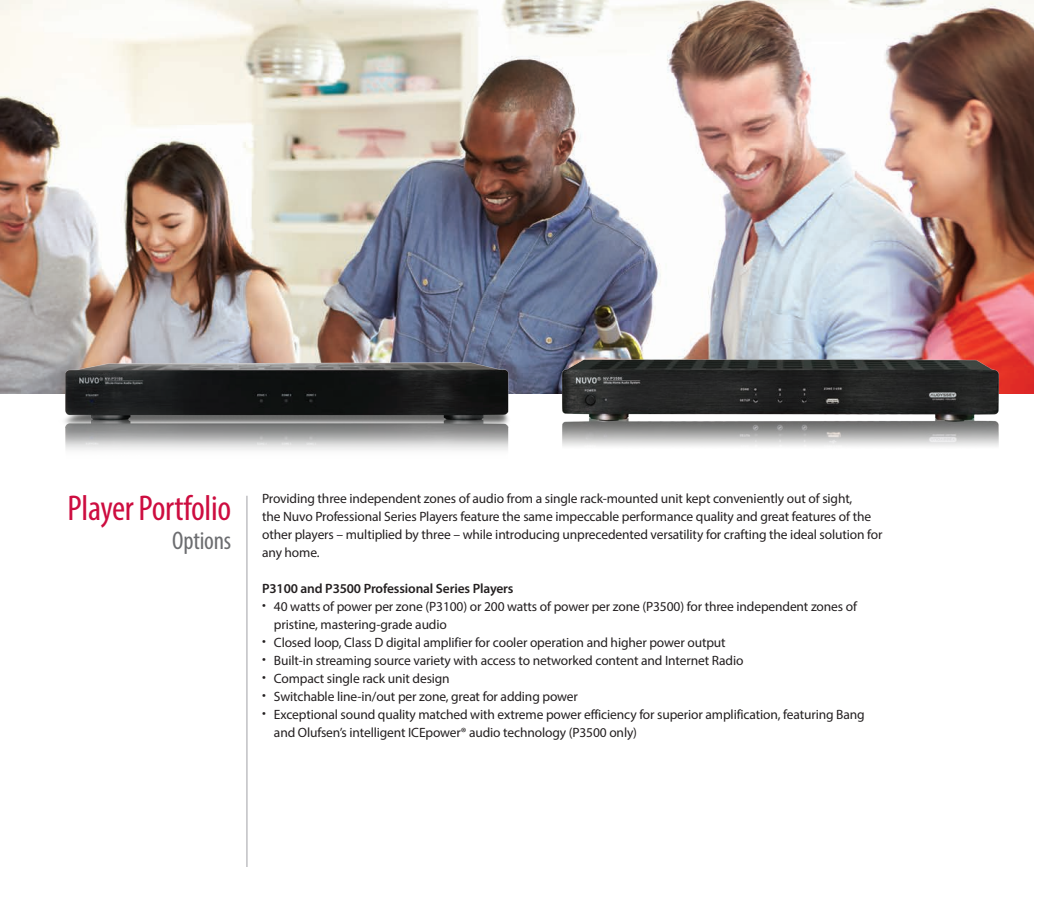
<style>
.page{position:relative;width:1053px;height:918px;background:#fff}
.page>*{position:absolute;margin:0;border:0;box-sizing:border-box;transform-origin:0 0}
.t1{font:condensed 36px "Myriad Pro";letter-spacing:-.01em;color:#cd0d40}
.t2{font:condensed 25.5px "Myriad Pro";letter-spacing:-.01em;color:#6c6d70}
.t3{font:13.5px/18px "Myriad Pro";letter-spacing:-.01em;color:#231f20}
.t4{font:600 13.5px "Myriad Pro";letter-spacing:-.01em;color:#231f20}
</style>
<div class="page">
<img style="left:0;top:0;width:1033px;height:394px">
<img style="left:52px;top:350px;width:453px;height:159px">
<img style="left:505px;top:307px;width:529px;height:143px">
<hr style="left:247px;top:496px;width:1px;height:371px;background:#a1a1a5">
<h1 class="t1" style="left:68px;top:486px;width:165px">Player Portfolio</h1>
<h2 class="t2" style="left:172px;top:525px;width:60px">Options</h2>
<p class="t3" style="left:262px;top:489px;width:622px">Providing three independent zones of audio from a single rack-mounted unit kept conveniently out of sight,<br>the Nuvo Professional Series Players feature the same impeccable performance quality and great features of the other players – multiplied by three – while introducing unprecedented versatility for crafting the ideal solution for any home.</p>
<p class="t4" style="left:262px;top:580px;width:253px">P3100 and P3500 Professional Series Players</p>
<p class="t3" style="left:274px;top:597px;width:585px;text-indent:-12px">• 40 watts of power per zone (P3100) or 200 watts of power per zone (P3500) for three independent zones of pristine, mastering-grade audio</p>
<p class="t3" style="left:262px;top:633px;width:465px">• Closed loop, Class D digital amplifier for cooler operation and higher power output</p>
<p class="t3" style="left:262px;top:651px;width:483px">• Built-in streaming source variety with access to networked content and Internet Radio</p>
<p class="t3" style="left:262px;top:669px;width:189px">• Compact single rack unit design</p>
<p class="t3" style="left:262px;top:687px;width:317px">• Switchable line-in/out per zone, great for adding power</p>
<p class="t3" style="left:274px;top:705px;width:592px;text-indent:-12px">• Exceptional sound quality matched with extreme power efficiency for superior amplification, featuring Bang and Olufsen’s intelligent ICEpower® audio technology (P3500 only)</p>
</div>
